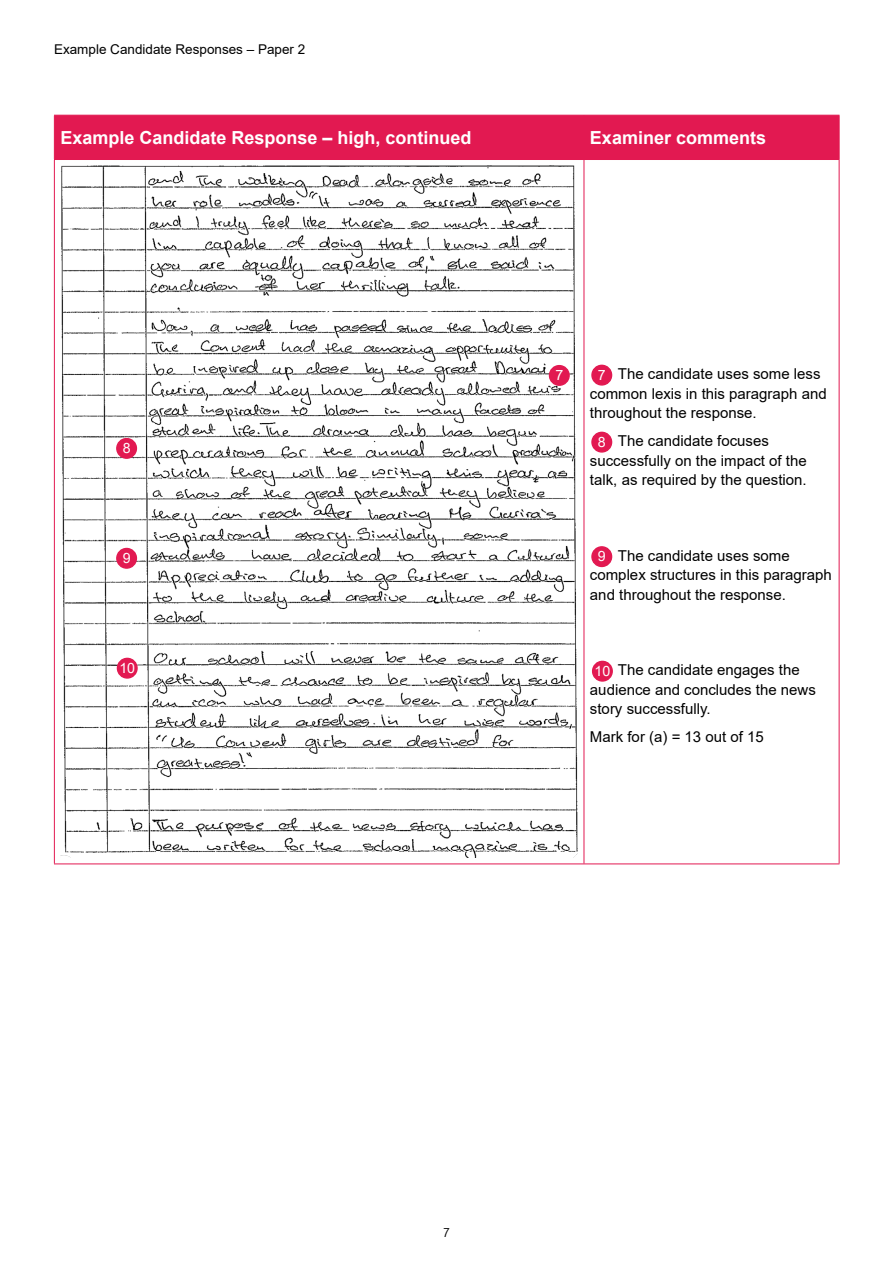
<style>
.page{position:relative;width:893px;height:1263px;background:#fff}
.page>*{position:absolute;margin:0;border:0;box-sizing:border-box;transform-origin:0 0}
.t1{font:700 18px "Arial";color:#fff}
.t2{font:15px/19.5px "Arial";color:#000}
.t3{font:14.25px "Arial";color:#fff}
.t4{font:13.5px "Arial";color:#000}
.t5{font:300 13.5px "Bliss Pro";color:#000}
.s1{font-size:14.25px;color:#fff}
</style>
<div class="page">
<div style="left:55px;top:116px;width:784px;height:43px;background:#e21951"></div>
<hr style="left:54px;top:116px;width:1px;height:43px;background:#e21951">
<hr style="left:54px;top:115px;width:530px;height:1px;background:#e21951">
<hr style="left:584px;top:115px;width:255px;height:1px;background:#e21951">
<hr style="left:584px;top:116px;width:1px;height:43px;background:#e21951">
<hr style="left:839px;top:116px;width:1px;height:43px;background:#e21951">
<hr style="left:54px;top:159px;width:530px;height:1px;background:#e21951">
<hr style="left:584px;top:159px;width:255px;height:1px;background:#e21951">
<hr style="left:54px;top:160px;width:1px;height:703px;background:#e21951">
<hr style="left:584px;top:160px;width:1px;height:703px;background:#e21951">
<hr style="left:839px;top:160px;width:1px;height:703px;background:#e21951">
<hr style="left:54px;top:863px;width:530px;height:1px;background:#e21951">
<hr style="left:584px;top:863px;width:255px;height:1px;background:#e21951">
<img style="left:60px;top:165px;width:518px;height:693px">
<div style="left:592px;top:365px;width:20px;height:20px;background:#e21951;border-radius:50%"></div>
<div style="left:591px;top:365px;width:21px;height:21px;border:1px solid #e21951;border-radius:50%"></div>
<div style="left:592px;top:432px;width:20px;height:20px;background:#e21951;border-radius:50%"></div>
<div style="left:591px;top:432px;width:21px;height:21px;border:1px solid #e21951;border-radius:50%"></div>
<div style="left:592px;top:547px;width:20px;height:19px;background:#e21951;border-radius:50%"></div>
<div style="left:591px;top:546px;width:21px;height:21px;border:1px solid #e21951;border-radius:50%"></div>
<div style="left:593px;top:661px;width:19px;height:20px;background:#e21951;border-radius:50%"></div>
<div style="left:592px;top:661px;width:21px;height:21px;border:1px solid #e21951;border-radius:50%"></div>
<div style="left:117px;top:439px;width:19px;height:19px;background:#e21951;border-radius:50%"></div>
<div style="left:116px;top:438px;width:21px;height:21px;border:1px solid #e21951;border-radius:50%"></div>
<div style="left:117px;top:548px;width:19px;height:20px;background:#e21951;border-radius:50%"></div>
<div style="left:116px;top:548px;width:21px;height:21px;border:1px solid #e21951;border-radius:50%"></div>
<div style="left:549px;top:366px;width:20px;height:19px;background:#e21951;border-radius:50%"></div>
<div style="left:549px;top:365px;width:21px;height:21px;border:1px solid #e21951;border-radius:50%"></div>
<div style="left:117px;top:658px;width:20px;height:20px;background:#e21951;border-radius:50%"></div>
<div style="left:117px;top:658px;width:21px;height:21px;border:1px solid #e21951;border-radius:50%"></div>
<p class="t4" style="left:54px;top:40px;width:253px">Example Candidate Responses – Paper 2</p>
<p class="t1" style="left:60px;top:125px;width:413px">Example Candidate Response – high, continued</p>
<p class="t1" style="left:590px;top:125px;width:178px">Examiner comments</p>
<p class="t3" style="left:123px;top:438px;width:9px">8</p>
<p class="t3" style="left:123px;top:548px;width:9px">9</p>
<p class="t3" style="left:119px;top:658px;width:17px">10</p>
<p class="t3" style="left:555px;top:365px;width:9px">7</p>
<p class="t2" style="left:590px;top:364px;width:238px;text-indent:8px"><span class="s1">7</span> The candidate uses some less common lexis in this paragraph and throughout the response.</p>
<p class="t2" style="left:590px;top:431px;width:218px;text-indent:8px"><span class="s1">8</span> The candidate focuses successfully on the impact of the talk, as required by the question.</p>
<p class="t2" style="left:590px;top:546px;width:243px;text-indent:8px"><span class="s1">9</span> The candidate uses some complex structures in this paragraph and throughout the response.</p>
<p class="t2" style="left:590px;top:660px;width:227px;text-indent:5px"><span class="s1">10</span> The candidate engages the audience and concludes the news story successfully.</p>
<p class="t2" style="left:590px;top:727px;width:175px">Mark for (a) = 13 out of 15</p>
<p class="t5" style="left:443px;top:1224px;width:8px">7</p>
</div>
